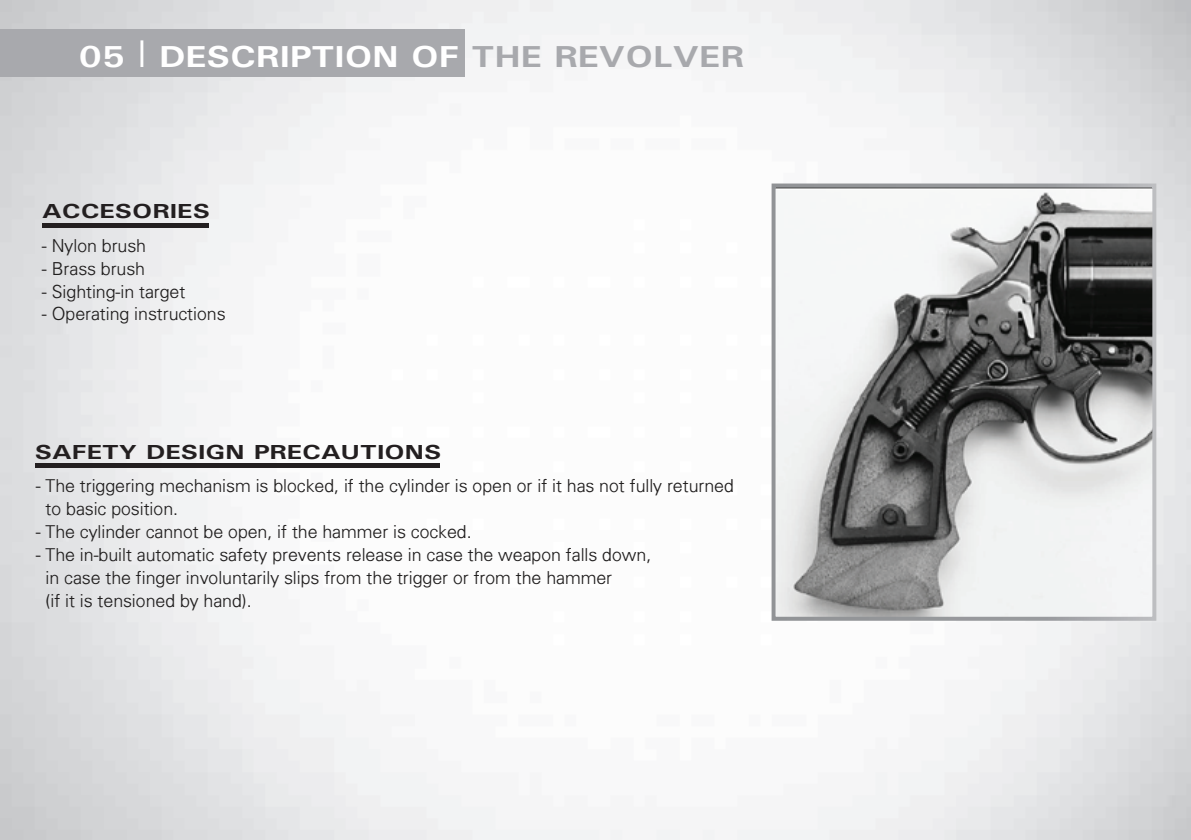
<style>
.page{position:relative;width:1191px;height:840px;background:#fff}
.page>*{position:absolute;margin:0;border:0;box-sizing:border-box;transform-origin:0 0}
.t1{font:700 30.4px "Univers";color:#fff;scale:1.21 1}
.t2{font:700 20.4px "Univers";color:#231f20;scale:1.32 1}
.t3{font:300 17.8px/23px "Univers";color:#201e1e}
.s1{font-weight:300;font-size:36.8px}
.s2{color:#a8a9ad}
</style>
<div class="page">
<img style="left:0;top:0;width:1190px;height:839px">
<div style="left:0;top:29px;width:465px;height:47px;background:#a8a9ad"></div>
<hr style="left:42px;top:223px;width:166px;height:4px;background:#231f20">
<hr style="left:36px;top:463px;width:404px;height:4px;background:#231f20">
<img style="left:776px;top:188px;width:375px;height:427px">
<div style="left:771px;top:183px;width:385px;height:437px;border:4px solid #fff"></div>
<h1 class="t1" style="left:79px;top:37px;width:551px">05 <span class="s1">|</span> DESCRIPTION OF <span class="s2">THE REVOLVER</span></h1>
<p class="t2" style="left:42px;top:198px;width:129px">ACCESORIES</p>
<p class="t3" style="left:42px;top:233px;width:106px">- Nylon brush</p>
<p class="t3" style="left:42px;top:256px;width:105px">- Brass brush</p>
<p class="t3" style="left:42px;top:279px;width:145px">- Sighting-in target</p>
<p class="t3" style="left:42px;top:302px;width:185px">- Operating instructions</p>
<p class="t2" style="left:35px;top:438px;width:309px">SAFETY DESIGN PRECAUTIONS</p>
<p class="t3" style="left:46px;top:473px;width:690px;text-indent:-10px">- The triggering mechanism is blocked, if the cylinder is open or if it has not fully returned to basic position.</p>
<p class="t3" style="left:36px;top:519px;width:437px">- The cylinder cannot be open, if the hammer is cocked.</p>
<p class="t3" style="left:46px;top:542px;width:607px;text-indent:-10px">- The in-built automatic safety prevents release in case the weapon falls down, in case the finger involuntarily slips from the trigger or from the hammer<br>(if it is tensioned by hand).</p>
</div>
